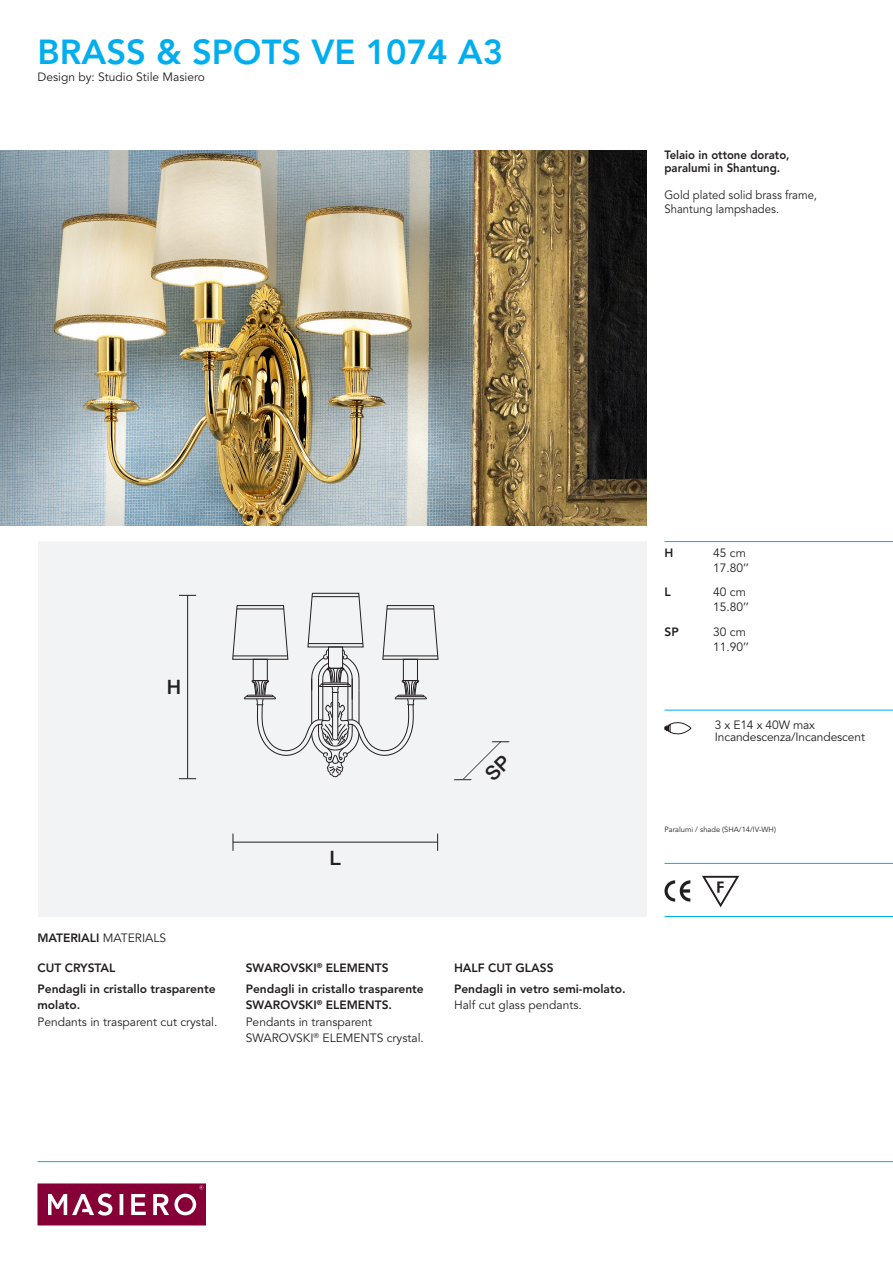
<style>
.page{position:relative;width:893px;height:1263px;background:#fff}
.page>*{position:absolute;margin:0;border:0;box-sizing:border-box;transform-origin:0 0}
.t1{font:800 34.5px "Avenir LT Std";color:#00aeef}
.t2{font:500 19.8px "Helvetica Neue LT Std";color:#231f20}
.t3{font:800 12px/16.5px "Avenir LT Std";color:#231f20}
.t4{font:12px "Avenir LT Std";color:#231f20}
.t5{font:12px "Avenir LT Std";color:#231f20;scale:.94 1}
.t6{font:800 12px "Avenir LT Std";color:#231f20;scale:.94 1}
.t7{font:7.5px "Avenir LT Std";color:#231f20}
.s1{font-weight:400}
</style>
<div class="page">
<svg style="left:38px;top:1183px;width:168px;height:42px;background:#9c2f5c"></svg>
<hr style="left:664px;top:710px;width:229px;height:1px;background:#00aeef">
<hr style="left:664px;top:863px;width:229px;height:1px;background:#00aeef">
<hr style="left:665px;top:541px;width:228px;height:1px;background:#00aeef">
<hr style="left:664px;top:916px;width:229px;height:1px;background:#00aeef">
<hr style="left:38px;top:1161px;width:855px;height:1px;background:#00aeef">
<svg style="left:664px;top:876px;width:75px;height:31px"></svg>
<div style="left:38px;top:542px;width:608px;height:375px;background:#f2f3f4"></div>
<img style="left:0;top:150px;width:646px;height:375px">
<svg style="left:664px;top:722px;width:27px;height:12px"></svg>
<hr style="left:187px;top:595px;width:1px;height:183px;background:#231f20">
<svg style="left:179px;top:595px;width:17px;height:1px"></svg>
<svg style="left:179px;top:778px;width:17px;height:1px"></svg>
<hr style="left:233px;top:842px;width:204px;height:1px;background:#231f20">
<svg style="left:232px;top:834px;width:1px;height:17px"></svg>
<svg style="left:437px;top:834px;width:1px;height:17px"></svg>
<svg style="left:232px;top:593px;width:207px;height:184px"></svg>
<svg style="left:454px;top:741px;width:56px;height:40px"></svg>
<p class="t1" style="left:38px;top:31px;width:467px">BRASS &amp; SPOTS VE 1074 A3</p>
<p class="t4" style="left:38px;top:70px;width:169px">Design by: Studio Stile Masiero</p>
<p class="t6" style="left:664px;top:148px;width:135px">Telaio in ottone dorato,</p>
<p class="t6" style="left:664px;top:161px;width:125px">paralumi in Shantung.</p>
<p class="t5" style="left:664px;top:188px;width:164px">Gold plated solid brass frame,</p>
<p class="t5" style="left:664px;top:202px;width:124px">Shantung lampshades.</p>
<p class="t2" style="left:167px;top:675px;width:16px">H</p>
<p class="t2" style="left:330px;top:847px;width:13px">L</p>
<p class="t3" style="left:38px;top:930px;width:130px">MATERIALI <span class="s1">MATERIALS</span></p>
<p class="t3" style="left:38px;top:960px;width:79px">CUT CRYSTAL</p>
<p class="t3" style="left:246px;top:960px;width:144px">SWAROVSKI<sup>®</sup> ELEMENTS</p>
<p class="t3" style="left:454px;top:960px;width:101px">HALF CUT GLASS</p>
<p class="t3" style="left:38px;top:980px;width:180px">Pendagli in cristallo trasparente molato.</p>
<p class="t4" style="left:38px;top:1015px;width:181px">Pendants in trasparent cut crystal.</p>
<p class="t3" style="left:246px;top:980px;width:180px">Pendagli in cristallo trasparente<br>SWAROVSKI<sup>®</sup> ELEMENTS.<br><span class="s1">Pendants in transparent<br>SWAROVSKI</span><sup>®</sup> <span class="s1">ELEMENTS crystal.</span></p>
<p class="t3" style="left:454px;top:980px;width:173px">Pendagli in vetro semi-molato.</p>
<p class="t4" style="left:454px;top:998px;width:129px">Half cut glass pendants.</p>
<p class="t3" style="left:664px;top:545px;width:10px">H</p>
<p class="t4" style="left:713px;top:546px;width:34px">45 cm</p>
<p class="t4" style="left:713px;top:561px;width:37px">17.80’’</p>
<p class="t3" style="left:664px;top:584px;width:8px">L</p>
<p class="t4" style="left:713px;top:585px;width:34px">40 cm</p>
<p class="t4" style="left:713px;top:600px;width:37px">15.80’’</p>
<p class="t3" style="left:664px;top:623px;width:16px">SP</p>
<p class="t4" style="left:713px;top:624px;width:34px">30 cm</p>
<p class="t4" style="left:713px;top:639px;width:37px">11.90’’</p>
<p class="t4" style="left:715px;top:718px;width:102px">3 x E14 x 40W max</p>
<p class="t4" style="left:715px;top:730px;width:152px">Incandescenza/Incandescent</p>
<p class="t7" style="left:664px;top:825px;width:113px">Paralumi / shade (SHA/14/IV-WH)</p>
</div>
